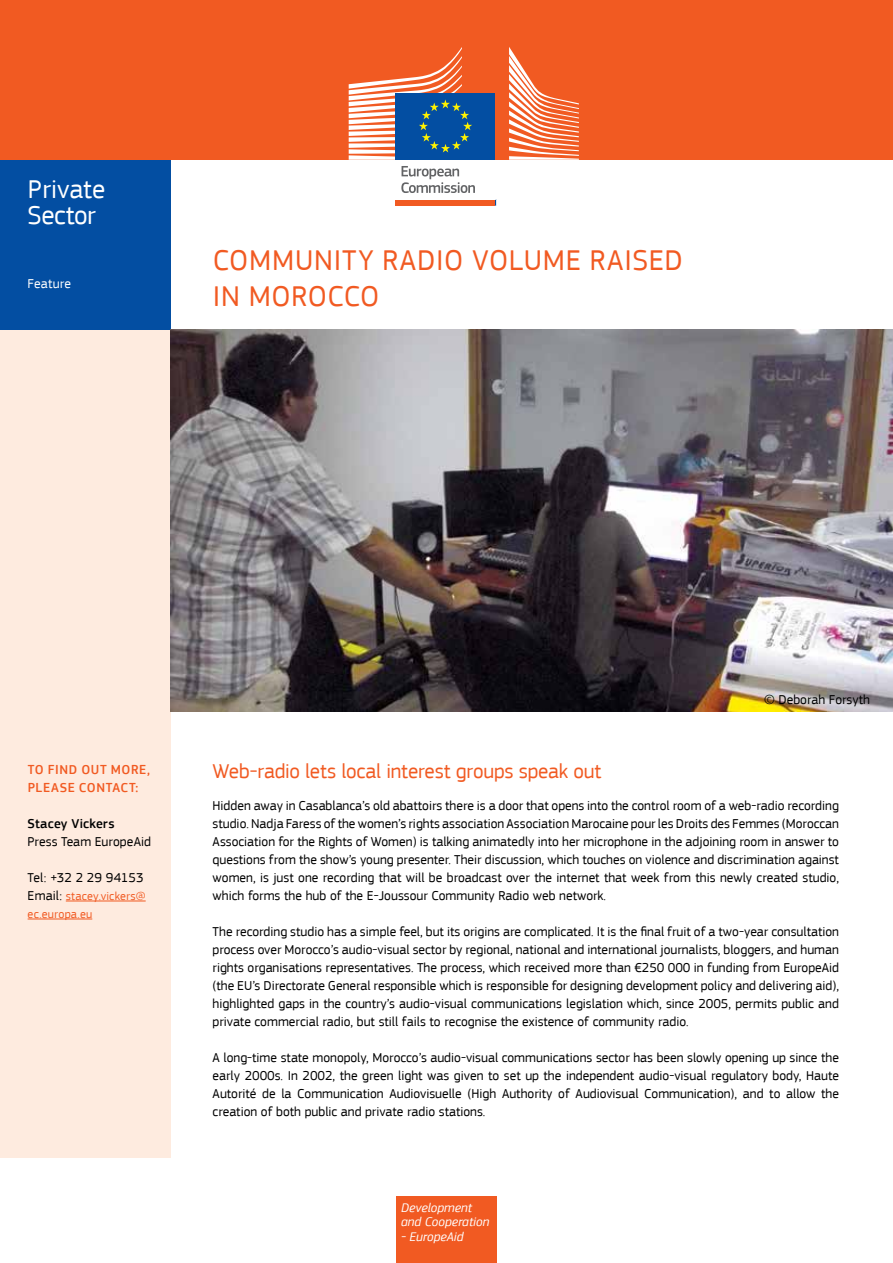
<style>
.page{position:relative;width:893px;height:1263px;background:#fff}
.page>*{position:absolute;margin:0;border:0;box-sizing:border-box;transform-origin:0 0}
.t1{font:30px/36px "EC Square Sans Pro";letter-spacing:.025em;color:#f15a22}
.t2{font:27px/25.5px "EC Square Sans Pro";color:#fff}
.t3{font:21px "EC Square Sans Pro";letter-spacing:-.005em;color:#f15a22}
.t4{font:13.5px/18px "EC Square Sans Pro";color:#000;text-align:justify}
.t5{font:500 13.5px/18px "EC Square Sans Pro";letter-spacing:.045em;color:#f15a22}
.t6{font:500 13.5px "EC Square Sans Pro";color:#000}
.t7{font:13.5px "EC Square Sans Pro";color:#fff}
.t8{font:italic 13.2px/14.2px "EC Square Sans Pro";color:#fff}
.t9{font:12px/18px "EC Square Sans Pro";letter-spacing:.02em;color:#f15a22}
.s1{font-size:13.5px;color:#000}
</style>
<div class="page">
<div style="left:397px;top:1196px;width:99px;height:67px;background:#f15a22"></div>
<div style="left:0;top:281px;width:170px;height:876px;background:#feebdf"></div>
<div style="left:0;top:126px;width:170px;height:204px;background:#034ea2"></div>
<div style="left:0;top:0;width:893px;height:159px;background:#f15a22"></div>
<img style="left:170px;top:330px;width:723px;height:381px">
<hr style="left:66px;top:901px;width:80px;height:1px;background:#f15a22">
<hr style="left:28px;top:919px;width:64px;height:1px;background:#f15a22">
<svg style="left:509px;top:47px;width:71px;height:113px"></svg>
<svg style="left:349px;top:47px;width:148px;height:159px"></svg>
<h2 class="t2" style="left:28px;top:177px;width:79px">Private<br>Sector</h2>
<p class="t7" style="left:28px;top:276px;width:45px">Feature</p>
<h1 class="t1" style="left:213px;top:242px;width:472px">Community radio volume raised in Morocco</h1>
<p class="t5" style="left:28px;top:761px;width:124px">TO FIND OUT MORE,<br>PLEASE CONTACT:</p>
<p class="t6" style="left:28px;top:816px;width:88px">STACEY VICKERS</p>
<p class="t4" style="left:28px;top:833px;width:125px">Press Team EuropeAid</p>
<p class="t4" style="left:28px;top:869px;width:117px">Tel: +32 2 29 94153</p>
<p class="t9" style="left:28px;top:887px;width:120px"><span class="s1">Email:</span> stacey.vickers@ ec.europa.eu</p>
<p class="t4" style="left:764px;top:690px;width:108px">© Deborah Forsyth</p>
<h3 class="t3" style="left:213px;top:759px;width:390px">Web-radio lets local interest groups speak out</h3>
<p class="t4" style="left:213px;top:797px;width:628px">Hidden away in Casablanca’s old abattoirs there is a door that opens into the control room of a web-radio recording studio. Nadja Faress of the women’s rights association Association Marocaine pour les Droits des Femmes (Moroccan Association for the Rights of Women) is talking animatedly into her microphone in the adjoining room in answer to questions from the show’s young presenter. Their discussion, which touches on violence and discrimination against women, is just one recording that will be broadcast over the internet that week from this newly created studio, which forms the hub of the E-Joussour Community Radio web network.</p>
<p class="t4" style="left:213px;top:923px;width:628px">The recording studio has a simple feel, but its origins are complicated. It is the final fruit of a two-year consultation process over Morocco’s audio-visual sector by regional, national and international journalists, bloggers, and human rights organisations representatives. The process, which received more than €250 000 in funding from EuropeAid (the EU’s Directorate General responsible which is responsible for designing development policy and delivering aid), highlighted gaps in the country’s audio-visual communications legislation which, since 2005, permits public and private commercial radio, but still fails to recognise the existence of community radio.</p>
<p class="t4" style="left:213px;top:1049px;width:628px">A long-time state monopoly, Morocco’s audio-visual communications sector has been slowly opening up since the early 2000s. I n 2002, the green light was given to set up the independent audio-visual regulatory body, Haute Autorité de la Communication Audiovisuelle (High Authority of Audiovisual Communication), and to allow the creation of both public and private radio stations.</p>
<p class="t8" style="left:409px;top:1201px;width:8px">é</p>
<p class="t8" style="left:401px;top:1201px;width:90px">Development and Cooperation</p>
<p class="t8" style="left:401px;top:1229px;width:64px">- EuropeAid</p>
<p class="t8" style="left:401px;top:1201px;width:85px;text-indent:43px">pement et Coopération</p>
</div>
